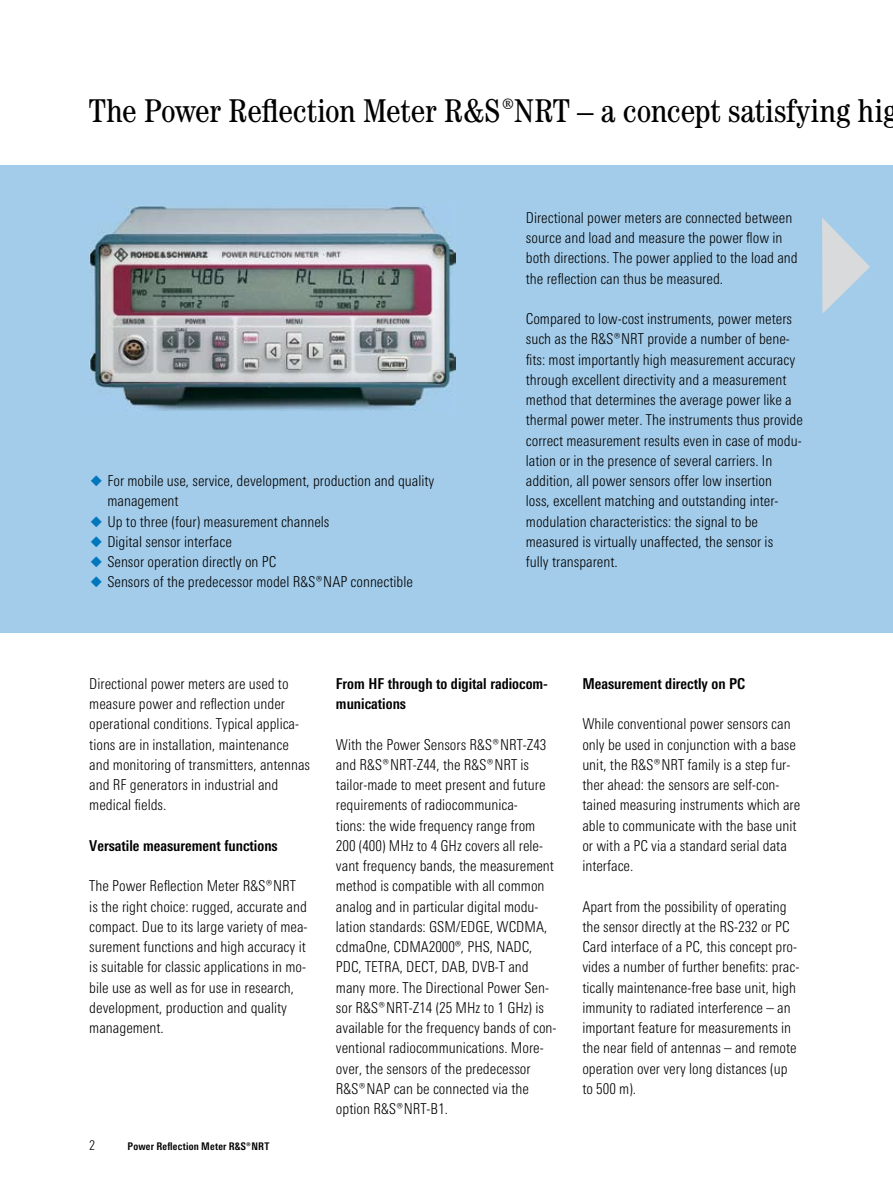
<style>
.page{position:relative;width:893px;height:1191px;background:#fff}
.page>*{position:absolute;margin:0;border:0;box-sizing:border-box;transform-origin:0 0}
.t1{font:condensed 33px "Century";letter-spacing:-.005em;color:#000}
.t2{font:300 15px/20.2px "RS Univers Cond";color:#000}
.t3{font:700 15px/20.2px "RS Univers Cond";color:#000}
.t4{font:700 10.5px "RS Univers Cond";letter-spacing:.02em;color:#000}
.s1{color:#0076bd}
</style>
<div class="page">
<div style="left:0;top:165px;width:893px;height:467px;background:#a3ccea"></div>
<img style="left:89px;top:205px;width:366px;height:206px">
<svg style="left:822px;top:218px;width:48px;height:96px"></svg>
<h1 class="t1" style="left:89px;top:91px;width:809px">The Power Reflection Meter ¸NRT – a concept satisfying hig</h1>
<p class="t2" style="left:107px;top:471px;width:329px;text-indent:-17px"><span class="s1">◆</span> For mobile use, service, development, production and quality management</p>
<p class="t2" style="left:90px;top:511px;width:241px"><span class="s1">◆</span> Up to three (four) measurement channels</p>
<p class="t2" style="left:90px;top:531px;width:143px"><span class="s1">◆</span> Digital sensor interface</p>
<p class="t2" style="left:90px;top:552px;width:187px"><span class="s1">◆</span> Sensor operation directly on PC</p>
<p class="t2" style="left:90px;top:572px;width:324px"><span class="s1">◆</span> Sensors of the predecessor model ¸NAP connectible</p>
<p class="t2" style="left:526px;top:207px;width:273px">Directional power meters are connected between source and load and measure the power flow in both directions. The power applied to the load and the reflection can thus be measured.</p>
<p class="t2" style="left:526px;top:309px;width:279px">Compared to low-cost instruments, power meters such as the ¸NRT provide a number of bene&shy;fits: most importantly high measurement accuracy through excellent directivity and a measurement method that determines the average power like a thermal power meter. The instruments thus provide correct measurement results even in case of modu&shy;lation or in the presence of several carriers. In addition, all power sensors offer low insertion-<br>loss, excellent matching and outstanding inter&shy;modulation characteristics: the signal to be measured is virtually unaffected, the sensor is<br>fully transparent.</p>
<p class="t2" style="left:89px;top:673px;width:222px">Directional power meters are used to measure power and reflection under operational conditions. Typical applica&shy;tions are in installation, maintenance and monitoring of transmitters, antennas and RF generators in industrial and medical fields.</p>
<p class="t3" style="left:89px;top:835px;width:190px">Versatile measurement functions</p>
<p class="t2" style="left:89px;top:876px;width:220px">The Power Reflection Meter ¸NRT is the right choice: rugged, accurate and compact. Due to its large variety of mea&shy;surement functions and high accuracy it is suitable for classic applications in mo&shy;bile use as well as for use in research, development, production and quality management.</p>
<p class="t4" style="left:128px;top:1139px;width:144px">Power Reflection Meter ¸NRT</p>
<p class="t3" style="left:336px;top:673px;width:214px">From HF through to digital radiocom&shy;munications</p>
<p class="t2" style="left:336px;top:734px;width:222px">With the Power Sensors ¸NRT-Z43 and ¸NRT-Z44, the ¸NRT is tailor-made to meet present and future&shy;requirements of radiocommunica-<br>tions: the wide frequency range from 200 (400) MHz to 4 GHz covers all rele&shy;vant frequency bands, the measurement method is compatible with all common analog and in particular digital modu&shy;lation standards: GSM/EDGE, WCDMA, cdmaOne, CDMA2000®, PHS, NADC, PDC, TETRA, DECT, DAB, DVB-T and many more. The Directional Power Sen&shy;sor ¸NRT-Z14 (25 MHz to 1 GHz) is available for the frequency bands of con&shy;ventional radiocommunications. More&shy;over, the sensors of the predecessor ¸NAP can be connected via the option ¸NRT-B1.</p>
<p class="t3" style="left:582px;top:673px;width:164px">Measurement directly on PC</p>
<p class="t2" style="left:582px;top:714px;width:219px">While conventional power sensors can only be used in conjunction with a base unit, the ¸NRT family is a step fur&shy;ther ahead: the sensors are self-con&shy;tained measuring instruments which are able to communicate with the base unit or with a PC via a standard serial data interface.</p>
<p class="t2" style="left:582px;top:896px;width:218px">Apart from the possibility of operating the sensor directly at the RS-232 or PC Card interface of a PC, this concept pro&shy;vides a number of further benefits: prac&shy;tically maintenance-free base unit, high immunity to radiated interference – an important feature for measurements in the near field of antennas – and remote operation over very long distances (up to 500 m).</p>
</div>
